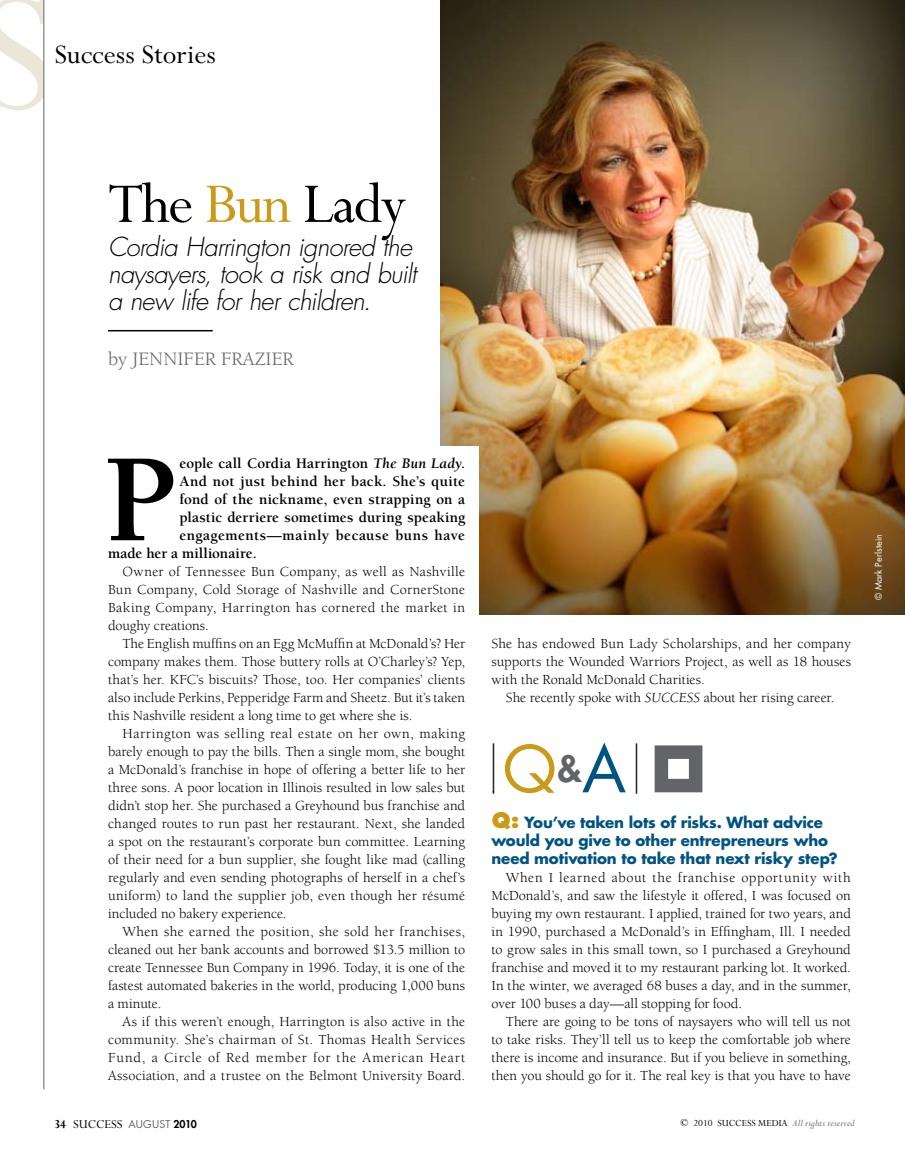
<style>
.page{position:relative;width:905px;height:1175px;background:#fff}
.page>*{position:absolute;margin:0;border:0;box-sizing:border-box;transform-origin:0 0}
.t1{font:700 128.4px "Berkeley Std";color:#000}
.t2{font:63px "Perpetua Std";letter-spacing:-.025em;color:#000}
.t3{font:63px "Futura Std";color:#ca9b18}
.t4{font:50.4px "Futura Std";color:#000;scale:.31 1}
.t5{font:30px "Perpetua Std";color:#000}
.t6{font:italic 300 25.5px/27px "Futura Std";letter-spacing:-.025em;color:#000}
.t7{font:19.5px "Berkeley Std";color:#636467}
.t8{font:700 15px "Berkeley Std";letter-spacing:.015em;color:#000}
.t9{font:700 15px/18px "Futura Std";letter-spacing:-.01em;color:#005482}
.t10{font:14.25px/18px "Berkeley Std";letter-spacing:.005em;color:#000;text-align:justify}
.t11{font:13.5px "Perpetua Std";color:#000}
.t12{font:italic 10.5px "Perpetua Std";letter-spacing:.02em;color:#636467}
.t13{font:9px "Futura Std";letter-spacing:.01em;color:#fff}
.s1{color:#ca9b18}
.s2{font-style:italic}
.s3{font-weight:700}
.s4{font-family:"Futura Std";font-size:10.5px;color:#636467}
.s5{font-family:"Futura Std";font-weight:800;font-size:10.5px}
.s6{color:#005482}
.s7{font-size:50.4px;color:#000}
.s8{font-weight:800;font-size:21px;color:#ca9b18}
.s9{font-weight:700;font-style:normal;color:#000}
.s10{font-style:normal;color:#000}
</style>
<div class="page">
<svg style="left:0;top:0;width:44px;height:110px"></svg>
<hr style="left:44px;top:0;width:1px;height:1089px;background:#636467">
<hr style="left:108px;top:330px;width:105px;height:1px;background:#000">
<img style="left:440px;top:0;width:464px;height:614px">
<div style="left:654px;top:745px;width:48px;height:47px;border:14px solid #636467"></div>
<div style="left:108px;top:446px;width:370px;height:634px;background:#fff"></div>
<h3 class="t5" style="left:54px;top:39px;width:163px">Success Stories</h3>
<h2 class="t2" style="left:108px;top:171px;width:300px">The <span class="s1">Bun</span> Lady</h2>
<h3 class="t6" style="left:108px;top:234px;width:310px">Cordia Harrington ignored the naysayers, took a risk and built a new life for her children.</h3>
<h3 class="t7" style="left:108px;top:348px;width:187px">by Jennifer Frazier</h3>
<h1 class="t1" style="left:103px;top:431px;width:73px">P</h1>
<p class="t8" style="left:179px;top:455px;width:287px">eople call Cordia Harrington <span class="s2">The Bun Lady</span>.</p>
<p class="t8" style="left:179px;top:473px;width:287px">And not just behind her back. She’s quite</p>
<p class="t8" style="left:179px;top:491px;width:287px">fond of the nickname, even strapping on a</p>
<p class="t8" style="left:179px;top:509px;width:287px">plastic derriere sometimes during speaking</p>
<p class="t8" style="left:179px;top:527px;width:287px">engagements—mainly because buns have</p>
<p class="t8" style="left:108px;top:545px;width:150px">made her a millionaire.</p>
<p class="t10" style="left:108px;top:563px;width:358px;text-indent:14px">Owner of Tennessee Bun Company, as well as Nashville Bun Company, Cold Storage of Nashville and CornerStone Baking Company, Harrington has cornered the market in doughy creations.</p>
<p class="t10" style="left:108px;top:635px;width:358px;text-indent:14px">The English muffins on an Egg McMuffin at McDonald’s? Her company makes them. Those buttery rolls at O’Charley’s? Yep, that’s her. KFC’s biscuits? Those, too. Her companies’ clients also include Perkins, Pepperidge Farm and Sheetz. But it’s taken this Nashville resident a long time to get where she is.</p>
<p class="t10" style="left:108px;top:725px;width:359px;text-indent:14px">Harrington was selling real estate on her own, making barely enough to pay the bills. Then a single mom, she bought a McDonald’s franchise in hope of offering a better life to her three sons. A poor location in Illinois resulted in low sales but didn’t stop her. She purchased a Greyhound bus franchise and changed routes to run past her restaurant. Next, she landed a spot on the restaurant’s corporate bun committee. Learning of their need for a bun supplier, she fought like mad (calling regularly and even sending photographs of herself in a chef’s uniform) to land the supplier job, even though her résumé included no bakery experience.</p>
<p class="t10" style="left:108px;top:923px;width:358px;text-indent:14px">When she earned the position, she sold her franchises, cleaned out her bank accounts and borrowed $13.5 million to create Tennessee Bun Company in 1996. Today, it is one of the fastest automated bakeries in the world, producing 1,000 buns a minute.</p>
<p class="t10" style="left:108px;top:1013px;width:358px;text-indent:14px">As if this weren’t enough, Harrington is also active in the community. She’s chairman of St. Thomas Health Services Fund, a Circle of Red member for the American Heart Association, and a trustee on the Belmont University Board.</p>
<p class="t11" style="left:54px;top:1117px;width:144px"><span class="s3">34</span> Success <span class="s4">AUGUST</span> <span class="s5">2010</span></p>
<p class="t10" style="left:491px;top:635px;width:361px">She has endowed Bun Lady Scholarships, and her company supports the Wounded Warriors Project, as well as 18 houses with the Ronald McDonald Charities.</p>
<p class="t10" style="left:506px;top:689px;width:330px">She recently spoke with <span class="s2">SUCCESS</span> about her rising career.</p>
<h3 class="t4" style="left:489px;top:732px;width:30px">|</h3>
<p class="t10" style="left:491px;top:779px;width:5px">.</p>
<h2 class="t3" style="left:502px;top:729px;width:140px">Q<sup>&amp;</sup><span class="s6">A</span><span class="s7">|</span></h2>
<p class="t9" style="left:491px;top:813px;width:348px"><span class="s8">Q:</span> You’ve taken lots of risks. What advice would you give to other entrepreneurs who need motivation to take that next risky step?</p>
<p class="t10" style="left:491px;top:869px;width:361px;text-indent:14px">When I learned about the franchise opportunity with McDonald’s, and saw the lifestyle it offered, I was focused on buying my own restaurant. I applied, trained for two years, and in 1990, purchased a McDonald’s in Effingham, Ill. I needed to grow sales in this small town, so I purchased a Greyhound franchise and moved it to my restaurant parking lot. It worked.<br>In the winter, we averaged 68 buses a day, and in the summer, over 100 buses a day—all stopping for food.</p>
<p class="t10" style="left:491px;top:1013px;width:361px;text-indent:14px">There are going to be tons of naysayers who will tell us not to take risks. They’ll tell us to keep the comfortable job where there is income and insurance. But if you believe in something, then you should go for it. The real key is that you have to have</p>
<p class="t12" style="left:680px;top:1118px;width:176px"><span class="s9">©</span> <span class="s10">2010 Success Media</span> All rights reserved</p>
<p class="t13" style="left:872px;top:600px;width:67px;rotate:-90deg">© Mark Perlstein</p>
</div>
